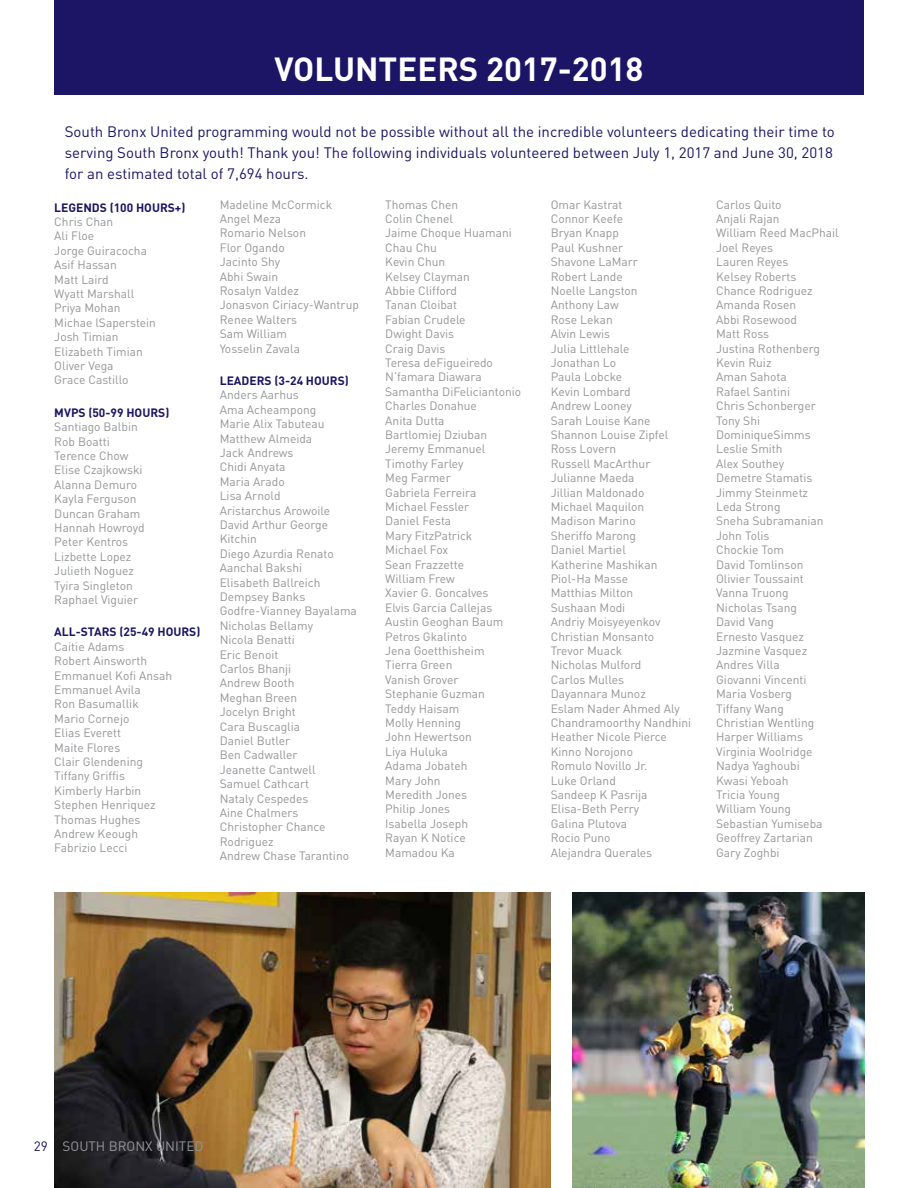
<style>
.page{position:relative;width:918px;height:1188px;background:#fff}
.page>*{position:absolute;margin:0;border:0;box-sizing:border-box;transform-origin:0 0}
.t1{font:700 33px "DIN";color:#fff}
.t2{font:15px/21px "DIN";color:#1c1565}
.t3{font:13.5px "DIN";color:#939598}
.t4{font:12px/14.4px "DIN";color:#939598}
.t5{font:700 12px "DIN";color:#1c1565}
.s1{color:#1c1565}
</style>
<div class="page">
<div style="left:54px;top:0;width:810px;height:94px;background:#1c1565"></div>
<img style="left:572px;top:892px;width:292px;height:296px">
<img style="left:54px;top:892px;width:497px;height:296px">
<h1 class="t1" style="left:274px;top:47px;width:371px">VOLUNTEERS 2017-2018</h1>
<p class="t2" style="left:65px;top:121px;width:772px">South Bronx United programming would not be possible without all the incredible volunteers dedicating their time to serving South Bronx youth! Thank you! The following individuals volunteered between July 1, 2017 and June 30, 2018 for an estimated total of 7,694 hours.</p>
<p class="t5" style="left:54px;top:199px;width:133px">LEGENDS (100 HOURS+)</p>
<p class="t4" style="left:54px;top:215px;width:103px">Chris Chan<br>Ali Floe<br>Jorge Guiracocha<br>Asif Hassan<br>Matt Laird<br>Wyatt Marshall<br>Priya Mohan<br>Michae lSaperstein<br>Josh Timian<br>Elizabeth Timian<br>Oliver Vega<br>Grace Castillo</p>
<p class="t5" style="left:54px;top:405px;width:117px">MVPS (50-99 HOURS)</p>
<p class="t4" style="left:54px;top:420px;width:92px">Santiago Balbin<br>Rob Boatti<br>Terence Chow<br>Elise Czajkowski<br>Alanna Demuro<br>Kayla Ferguson<br>Duncan Graham<br>Hannah Howroyd<br>Peter Kentros<br>Lizbette Lopez<br>Julieth Noguez<br>Tyira Singleton<br>Raphael Viguier</p>
<p class="t5" style="left:54px;top:624px;width:148px">ALL-STARS (25-49 HOURS)</p>
<p class="t4" style="left:54px;top:640px;width:119px">Caitie Adams<br>Robert Ainsworth<br>Emmanuel Kofi Ansah<br>Emmanuel Avila<br>Ron Basumallik<br>Mario Cornejo<br>Elias Everett<br>Maite Flores<br>Clair Glendening<br>Tiffany Griffis<br>Kimberly Harbin<br>Stephen Henriquez<br>Thomas Hughes<br>Andrew Keough<br>Fabrizio Lecci</p>
<p class="t4" style="left:220px;top:197px;width:141px">Madeline McCormick<br>Angel Meza<br>Romario Nelson<br>Flor Ogando<br>Jacinto Shy<br>Abhi Swain<br>Rosalyn Valdez<br>Jonasvon Ciriacy-Wantrup<br>Renee Walters<br>Sam William<br>Yosselin Zavala</p>
<p class="t5" style="left:220px;top:373px;width:131px">LEADERS (3-24 HOURS)</p>
<p class="t4" style="left:220px;top:388px;width:139px">Anders Aarhus<br>Ama Acheampong<br>Marie Alix Tabuteau<br>Matthew Almeida<br>Jack Andrews<br>Chidi Anyata<br>Maria Arado<br>Lisa Arnold<br>Aristarchus Arowoile<br>David Arthur George<br>Kitchin<br>Diego Azurdia Renato<br>Aanchal Bakshi<br>Elisabeth Ballreich<br>Dempsey Banks<br>Godfre-Vianney Bayalama<br>Nicholas Bellamy<br>Nicola Benatti<br>Eric Benoit<br>Carlos Bhanji<br>Andrew Booth<br>Meghan Breen<br>Jocelyn Bright<br>Cara Buscaglia<br>Daniel Butler<br>Ben Cadwaller<br>Jeanette Cantwell<br>Samuel Cathcart<br>Nataly Cespedes<br>Aine Chalmers<br>Christopher Chance<br>Rodriguez<br>Andrew Chase Tarantino</p>
<p class="t4" style="left:385px;top:197px;width:137px">Thomas Chen<br>Colin Chenel<br>Jaime Choque Huamani<br>Chau Chu<br>Kevin Chun<br>Kelsey Clayman<br>Abbie Clifford<br>Tanan Cloibat<br>Fabian Crudele<br>Dwight Davis<br>Craig Davis<br>Teresa deFigueiredo<br>N’famara Diawara<br>Samantha DiFeliciantonio<br>Charles Donahue<br>Anita Dutta<br>Bartlomiej Dziuban<br>Jeremy Emmanuel<br>Timothy Farley<br>Meg Farmer<br>Gabriela Ferreira<br>Michael Fessler<br>Daniel Festa<br>Mary FitzPatrick<br>Michael Fox<br>Sean Frazzette<br>William Frew<br>Xavier G. Goncalves<br>Elvis Garcia Callejas<br>Austin Geoghan Baum<br>Petros Gkalinto<br>Jena Goetthisheim<br>Tierra Green<br>Vanish Grover<br>Stephanie Guzman<br>Teddy Haisam<br>Molly Henning<br>John Hewertson<br>Liya Huluka<br>Adama Jobateh<br>Mary John<br>Meredith Jones<br>Philip Jones<br>Isabella Joseph<br>Rayan K Notice<br>Mamadou Ka</p>
<p class="t4" style="left:551px;top:197px;width:142px">Omar Kastrat<br>Connor Keefe<br>Bryan Knapp<br>Paul Kushner<br>Shavone LaMarr<br>Robert Lande<br>Noelle Langston<br>Anthony Law<br>Rose Lekan<br>Alvin Lewis<br>Julia Littlehale<br>Jonathan Lo<br>Paula Lobcke<br>Kevin Lombard<br>Andrew Looney<br>Sarah Louise Kane<br>Shannon Louise Zipfel<br>Ross Lovern<br>Russell MacArthur<br>Julianne Maeda<br>Jillian Maldonado<br>Michael Maquilon<br>Madison Marino<br>Sheriffo Marong<br>Daniel Martiel<br>Katherine Mashikan<br>Piol-Ha Masse<br>Matthias Milton<br>Sushaan Modi<br>Andriy Moisyeyenkov<br>Christian Monsanto<br>Trevor Muack<br>Nicholas Mulford<br>Carlos Mulles<br>Dayannara Munoz<br>Eslam Nader Ahmed Aly<br>Chandramoorthy Nandhini<br>Heather Nicole Pierce<br>Kinno Norojono<br>Romulo Novillo Jr.<br>Luke Orland<br>Sandeep K Pasrija<br>Elisa-Beth Perry<br>Galina Plutova<br>Rocio Puno<br>Alejandra Querales</p>
<p class="t4" style="left:716px;top:197px;width:124px">Carlos Quito<br>Anjali Rajan<br>William Reed MacPhail<br>Joel Reyes<br>Lauren Reyes<br>Kelsey Roberts<br>Chance Rodriguez<br>Amanda Rosen<br>Abbi Rosewood<br>Matt Ross<br>Justina Rothenberg<br>Kevin Ruiz<br>Aman Sahota<br>Rafael Santini<br>Chris Schonberger<br>Tony Shi<br>DominiqueSimms<br>Leslie Smith<br>Alex Southey<br>Demetre Stamatis<br>Jimmy Steinmetz<br>Leda Strong<br>Sneha Subramanian<br>John Tolis<br>Chockie Tom<br>David Tomlinson<br>Olivier Toussaint<br>Vanna Truong<br>Nicholas Tsang<br>David Vang<br>Ernesto Vasquez<br>Jazmine Vasquez<br>Andres Villa<br>Giovanni Vincenti<br>Maria Vosberg<br>Tiffany Wang<br>Christian Wentling<br>Harper Williams<br>Virginia Woolridge<br>Nadya Yaghoubi<br>Kwasi Yeboah<br>Tricia Young<br>William Young<br>Sebastian Yumiseba<br>Geoffrey Zartarian<br>Gary Zoghbi</p>
<p class="t3" style="left:34px;top:1139px;width:171px"><span class="s1">29</span> SOUTH BRONX UNITED</p>
</div>
